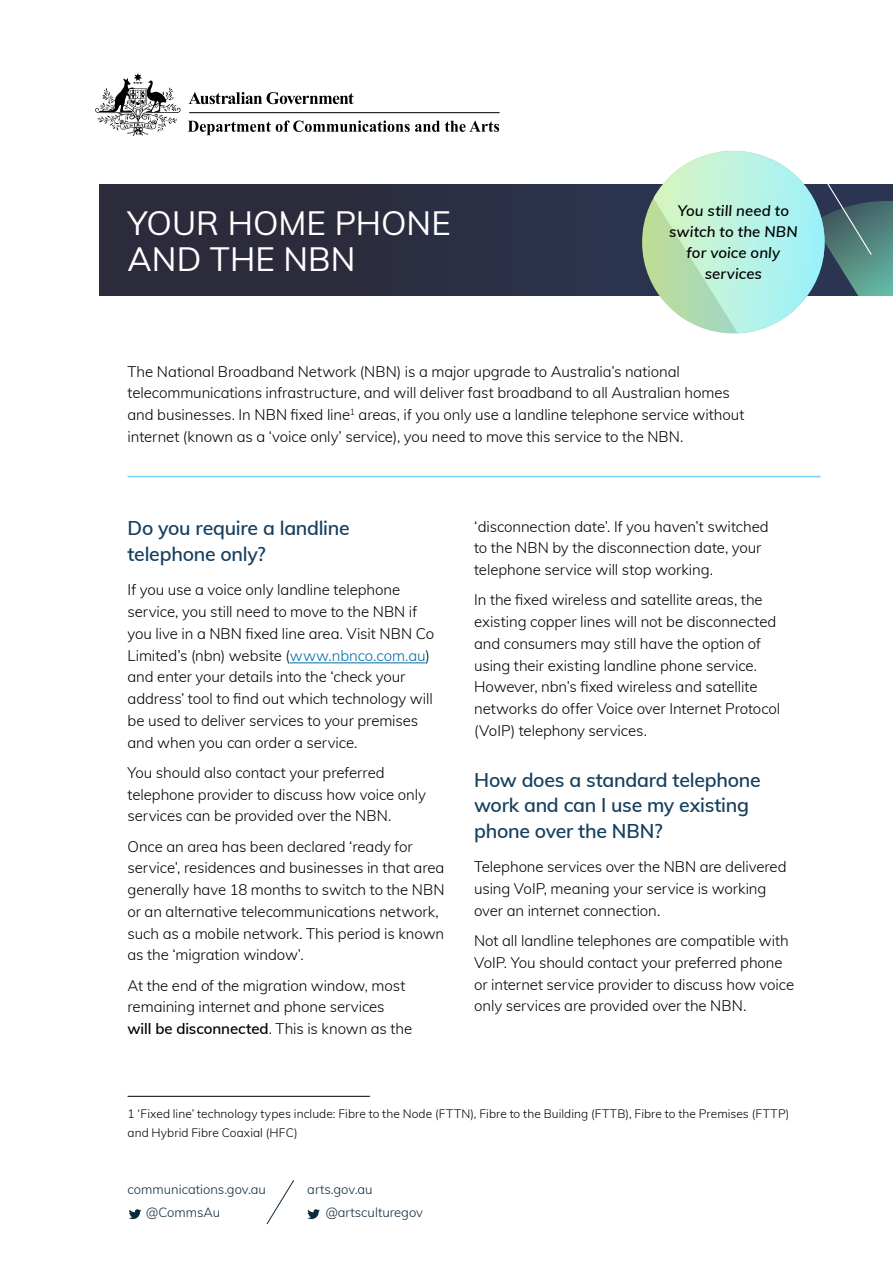
<style>
.page{position:relative;width:893px;height:1263px;background:#fff}
.page>*{position:absolute;margin:0;border:0;box-sizing:border-box;transform-origin:0 0}
._01_H1{font:33px/36px "Muli";letter-spacing:.005em;color:#fff}
._01_H2{font:600 19.5px/25.5px "Muli";letter-spacing:-.015em;color:#143f5f}
._01_Body_copy{font:300 15px/21.8px "Muli";letter-spacing:-.005em;color:#000}
._01_Body_copy_SPAN_C{font:300 15px/21.8px "Muli";letter-spacing:-.005em;color:#000}
.Paragraph_Style_1{font:italic 600 15px/21px "Muli";letter-spacing:.005em;color:#000;text-align:center}
.t1{font:300 13.05px/23.2px "Muli";color:#0e293a}
.Footnote{font:300 12px/18.8px "Muli";letter-spacing:.005em;color:#000}
.s1{color:#006cab}
.s2{font-weight:600}
</style>
<div class="page">
<svg style="left:189px;top:92px;width:165px;height:12px"></svg>
<svg style="left:95px;top:73px;width:86px;height:63px"></svg>
<hr style="left:189px;top:112px;width:311px;height:1px;background:#000">
<svg style="left:188px;top:120px;width:311px;height:15px"></svg>
<svg style="left:129px;top:1209px;width:12px;height:10px"></svg>
<svg style="left:307px;top:1209px;width:13px;height:10px"></svg>
<div style="left:100px;top:185px;width:793px;height:110px;background:linear-gradient(to bottom,#2b2e42,#2b2e42)"></div>
<svg style="left:266px;top:1180px;width:28px;height:45px"></svg>
<hr style="left:128px;top:476px;width:693px;height:1px;background:#78d2f7">
<hr style="left:290px;top:662px;width:136px;height:1px;background:#006cab">
<svg style="left:642px;top:150px;width:251px;height:183px"></svg>
<hr style="left:128px;top:1096px;width:242px;height:1px;background:#000">
<h1 class="_01_H1" style="left:128px;top:203px;width:325px">YOUR HOME PHONE<br>AND THE NBN</h1>
<p class="Paragraph_Style_1" style="left:669px;top:200px;width:130px">You still need to switch to the NBN for voice only services</p>
<p class="_01_Body_copy_SPAN_C" style="left:128px;top:360px;width:618px">The National Broadband Network (NBN) is a major upgrade to Australia’s national telecommunications infrastructure, and will deliver fast broadband to all Australian homes and businesses. In NBN fixed line<sup>1</sup> areas, if you only use a landline telephone service without internet (known as a ‘voice only’ service), you need to move this service to the NBN.</p>
<h2 class="_01_H2" style="left:128px;top:515px;width:224px">Do you require a landline telephone only?</h2>
<p class="_01_Body_copy" style="left:128px;top:578px;width:308px">If you use a voice only landline telephone service, you still need to move to the NBN if you live in a NBN fixed line area. Visit NBN Co Limited’s (nbn) website (<span class="s1">www.nbnco.com.au</span>) and enter your details into the ‘check your address’ tool to find out which technology will be used to deliver services to your premises and when you can order a service.</p>
<p class="_01_Body_copy" style="left:128px;top:761px;width:300px">You should also contact your preferred telephone provider to discuss how voice only services can be provided over the NBN.</p>
<p class="_01_Body_copy" style="left:128px;top:835px;width:318px">Once an area has been declared ‘ready for service’, residences and businesses in that area generally have 18 months to switch to the NBN or an alternative telecommunications network, such as a mobile network. This period is known as the ‘migration window’.</p>
<p class="_01_Body_copy" style="left:128px;top:974px;width:286px">At the end of the migration window, most remaining internet and phone services <span class="s2">will be disconnected</span>. This is known as the</p>
<p class="_01_Body_copy" style="left:474px;top:515px;width:296px">‘disconnection date’. If you haven’t switched to the NBN by the disconnection date, your telephone service will stop working.</p>
<p class="_01_Body_copy" style="left:474px;top:588px;width:308px">In the fixed wireless and satellite areas, the existing copper lines will not be disconnected and consumers may still have the option of using their existing landline phone service.<br>However, nbn’s fixed wireless and satellite networks do offer Voice over Internet Protocol (VoIP) telephony services.</p>
<h2 class="_01_H2" style="left:474px;top:766px;width:288px">How does a standard telephone work and can I use my existing phone over the NBN?</h2>
<p class="_01_Body_copy" style="left:474px;top:855px;width:314px">Telephone services over the NBN are delivered using VoIP, meaning your service is working over an internet connection.</p>
<p class="_01_Body_copy" style="left:474px;top:929px;width:322px">Not all landline telephones are compatible with VoIP. You should contact your preferred phone or internet service provider to discuss how voice only services are provided over the NBN.</p>
<p class="Footnote" style="left:128px;top:1103px;width:663px">1 ‘Fixed line’ technology types include: Fibre to the Node (FTTN), Fibre to the Building (FTTB), Fibre to the Premises (FTTP) and Hybrid Fibre Coaxial (HFC)</p>
<p class="t1" style="left:146px;top:1177px;width:121px;text-indent:-19px">communications.gov.au @CommsAu</p>
<p class="t1" style="left:326px;top:1177px;width:99px;text-indent:-18px">arts.gov.au @artsculturegov</p>
</div>
